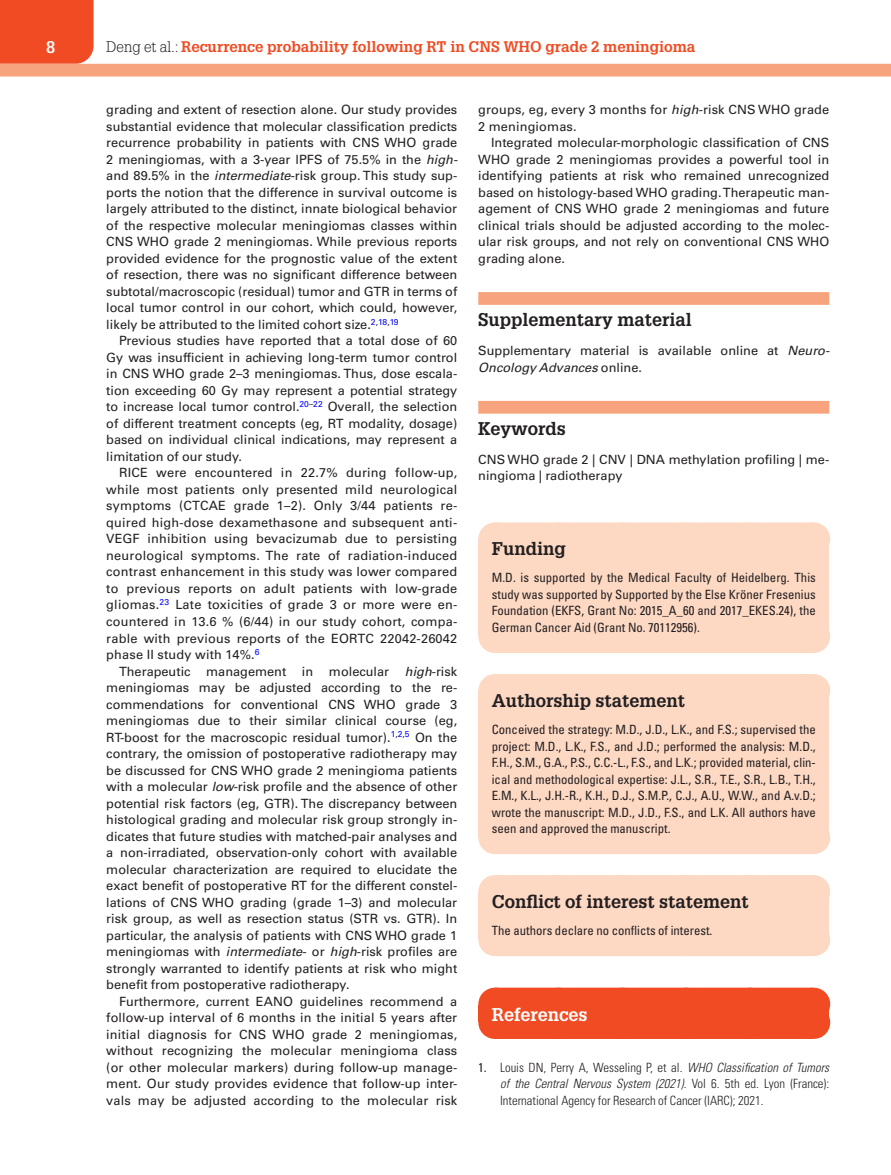
<style>
.page{position:relative;width:891px;height:1175px;background:#fff}
.page>*{position:absolute;margin:0;border:0;box-sizing:border-box;transform-origin:0 0}
.t1{font:700 18px "Glypha LT Std";color:#231f20}
.t2{font:700 18px "Glypha LT Std";color:#fff}
.t3{font:700 16.5px "Glypha LT Std";color:#fff}
.t4{font:700 15px "Glypha LT Std";color:#f04b22}
.t5{font:12.75px/16.5px "Univers LT Std";color:#231f20;text-align:justify}
.t6{font:condensed 12.75px/16.5px "Univers LT Std";color:#231f20;text-align:justify}
.t7{font:300 condensed 12.75px/16.5px "Univers LT Std";color:#231f20;text-align:justify}
.s1{font-weight:300;color:#231f20}
.s2{font-style:italic}
.s3{font-weight:400}
</style>
<div class="page">
<div style="left:0;top:0;width:94px;height:64px;background:#f04b22"></div>
<div style="left:0;top:64px;width:891px;height:12px;background:#f7a37d"></div>
<div style="left:478px;top:292px;width:351px;height:13px;background:#f7a37d"></div>
<div style="left:478px;top:401px;width:351px;height:12px;background:#f7a37d"></div>
<div style="left:478px;top:539px;width:351px;height:33px;background:#fdd8c3"></div>
<div style="left:495px;top:522px;width:318px;height:33px;background:#fdd8c3"></div>
<svg style="left:558px;top:522px;width:223px;height:1px"></svg>
<hr style="left:813px;top:522px;width:1px;height:33px;background:#fdd8c3">
<div style="left:478px;top:570px;width:351px;height:65px;background:#fdd8c3"></div>
<div style="left:495px;top:620px;width:318px;height:33px;background:#fdd8c3"></div>
<hr style="left:813px;top:620px;width:1px;height:33px;background:#fdd8c3">
<div style="left:478px;top:691px;width:351px;height:33px;background:#fdd8c3"></div>
<div style="left:495px;top:674px;width:318px;height:33px;background:#fdd8c3"></div>
<hr style="left:813px;top:674px;width:1px;height:33px;background:#fdd8c3">
<div style="left:478px;top:722px;width:351px;height:114px;background:#fdd8c3"></div>
<div style="left:495px;top:821px;width:318px;height:33px;background:#fdd8c3"></div>
<hr style="left:813px;top:821px;width:1px;height:33px;background:#fdd8c3">
<div style="left:478px;top:892px;width:351px;height:33px;background:#fdd8c3"></div>
<div style="left:495px;top:875px;width:318px;height:33px;background:#fdd8c3"></div>
<hr style="left:813px;top:875px;width:1px;height:33px;background:#fdd8c3">
<div style="left:478px;top:922px;width:351px;height:16px;background:#fdd8c3"></div>
<div style="left:495px;top:923px;width:318px;height:33px;background:#fdd8c3"></div>
<hr style="left:813px;top:923px;width:1px;height:33px;background:#fdd8c3">
<div style="left:478px;top:1004px;width:351px;height:17px;background:#f04b22"></div>
<div style="left:495px;top:987px;width:318px;height:33px;background:#f04b22"></div>
<hr style="left:813px;top:987px;width:1px;height:33px;background:#f04b22">
<div style="left:495px;top:1006px;width:318px;height:33px;background:#f04b22"></div>
<svg style="left:558px;top:987px;width:223px;height:1px"></svg>
<hr style="left:813px;top:1006px;width:1px;height:33px;background:#f04b22">
<p class="t3" style="left:46px;top:37px;width:11px">8</p>
<p class="t4" style="left:106px;top:37px;width:591px"><span class="s1">Deng et al.:</span> Recurrence probability following RT in CNS WHO grade 2 meningioma</p>
<p class="t5" style="left:106px;top:102px;width:353px">grading and extent of resection alone. Our study provides substantial evidence that molecular classification predicts recurrence probability in patients with CNS WHO grade 2 meningiomas, with a 3-year lPFS of 75.5% in the <span class="s2">high&shy;</span>and 89.5% in the <span class="s2">intermediate</span>-risk group. This study sup&shy;ports the notion that the difference in survival outcome is largely attributed to the distinct, innate biological behavior of the respective molecular meningiomas classes within CNS WHO grade 2 meningiomas. While previous reports provided evidence for the prognostic value of the extent of resection, there was no significant difference between subtotal/macroscopic (residual) tumor and GTR in terms of local tumor control in our cohort, which could, however, likely be attributed to the limited cohort size.<sup>2</sup><sup>,</sup><sup>18</sup><sup>,</sup><sup>19</sup></p>
<p class="t5" style="left:106px;top:333px;width:353px;text-indent:13px">Previous studies have reported that a total dose of 60<br>Gy was insufficient in achieving long-term tumor control in CNS WHO grade 2–3 meningiomas. Thus, dose escala&shy;tion exceeding 60 Gy may represent a potential strategy to increase local tumor control.<sup>20</sup><sup>–</sup><sup>22</sup> Overall, the selection of different treatment concepts (eg, RT modality, dosage) based on individual clinical indications, may represent a limitation of our study.</p>
<p class="t5" style="left:106px;top:465px;width:353px;text-indent:13px">RICE were encountered in 22.7% during follow-up, while most patients only presented mild neurological symptoms (CTCAE grade 1–2). Only 3/44 patients re&shy;quired high-dose dexamethasone and subsequent anti-VEGF inhibition using bevacizumab due to persisting neurological symptoms. The rate of radiation-induced contrast enhancement in this study was lower compared to previous reports on adult patients with low-grade gliomas.<sup>23</sup> Late toxicities of grade 3 or more were en&shy;countered in 13.6 % (6/44) in our study cohort, compa&shy;rable with previous reports of the EORTC 22042-26042 phase II study with 14%.<sup>6</sup></p>
<p class="t5" style="left:106px;top:663px;width:353px;text-indent:13px">Therapeutic management in molecular <span class="s2">high</span>-risk meningiomas may be adjusted according to the re&shy;commendations for conventional CNS WHO grade 3 meningiomas due to their similar clinical course (eg, RT-boost for the macroscopic residual tumor).<sup>1</sup><sup>,</sup><sup>2</sup><sup>,</sup><sup>5</sup> On the contrary, the omission of postoperative radiotherapy may be discussed for CNS WHO grade 2 meningioma patients with a molecular <span class="s2">low</span>-risk profile and the absence of other potential risk factors (eg, GTR). The discrepancy between histological grading and molecular risk group strongly in&shy;dicates that future studies with matched-pair analyses and a non-irradiated, observation-only cohort with available molecular characterization are required to elucidate the exact benefit of postoperative RT for the different constel&shy;lations of CNS WHO grading (grade 1–3) and molecular risk group, as well as resection status (STR vs. GTR). In particular, the analysis of patients with CNS WHO grade 1 meningiomas with <span class="s2">intermediate</span>- or <span class="s2">high</span>-risk profiles are strongly warranted to identify patients at risk who might benefit from postoperative radiotherapy.</p>
<p class="t5" style="left:106px;top:993px;width:353px;text-indent:13px">Furthermore, current EANO guidelines recommend a follow-up interval of 6 months in the initial 5 years after initial diagnosis for CNS WHO grade 2 meningiomas, without recognizing the molecular meningioma class (or other molecular markers) during follow-up manage&shy;ment. Our study provides evidence that follow-up inter&shy;vals may be adjusted according to the molecular risk</p>
<p class="t5" style="left:478px;top:102px;width:352px">groups, eg, every 3 months for <span class="s2">high</span>-risk CNS WHO grade<br>2 meningiomas.</p>
<p class="t5" style="left:478px;top:135px;width:353px;text-indent:13px">Integrated molecular-morphologic classification of CNS WHO grade 2 meningiomas provides a powerful tool in identifying patients at risk who remained unrecognized based on histology-based WHO grading. Therapeutic man&shy;agement of CNS WHO grade 2 meningiomas and future clinical trials should be adjusted according to the molec&shy;ular risk groups, and not rely on conventional CNS WHO grading alone.</p>
<h1 class="t1" style="left:478px;top:308px;width:215px">Supplementary material</h1>
<p class="t5" style="left:478px;top:342px;width:353px">Supplementary material is available online at <span class="s2">Neuro-<br>Oncology Advances</span> online.</p>
<h1 class="t1" style="left:478px;top:417px;width:89px">Keywords</h1>
<p class="t5" style="left:478px;top:451px;width:353px">CNS WHO grade 2 | CNV | DNA methylation profiling | me&shy;ningioma | radiotherapy</p>
<h1 class="t1" style="left:492px;top:538px;width:76px">Funding</h1>
<p class="t6" style="left:492px;top:569px;width:326px">M.D. is supported by the Medical Faculty of Heidelberg. This study was supported by Supported by the Else Kröner Fresenius Foundation (EKFS, Grant No: 2015_A_60 and 2017_EKES.24), the German Cancer Aid (Grant No. 70112956).</p>
<h1 class="t1" style="left:492px;top:689px;width:195px">Authorship statement</h1>
<p class="t6" style="left:492px;top:721px;width:326px">Conceived the strategy: M.D., J.D., L.K., and F.S.; supervised the project: M.D., L.K., F.S., and J.D.; performed the analysis: M.D., F.H., S.M., G.A., P.S., C.C.-L., F.S., and L.K.; provided material, clin&shy;ical and methodological expertise: J.L., S.R., T.E., S.R., L.B., T.H., E.M., K.L., J.H.-R., K.H., D.J., S.M.P., C.J., A.U., W.W., and A.v.D.; wrote the manuscript: M.D., J.D., F.S., and L.K. All authors have seen and approved the manuscript.</p>
<h1 class="t1" style="left:492px;top:890px;width:259px">Conflict of interest statement</h1>
<p class="t6" style="left:492px;top:922px;width:222px">The authors declare no conflicts of interest.</p>
<h1 class="t2" style="left:492px;top:1003px;width:97px">References</h1>
<p class="t7" style="left:500px;top:1058px;width:331px;text-indent:-22px"><span class="s3">1.</span> Louis DN, Perry A, Wesseling P, et al. <span class="s2">WHO Classification of Tumors of the Central Nervous System (2021)</span>. Vol 6. 5th ed. Lyon (France):<br>International Agency for Research of Cancer (IARC); 2021.</p>
</div>
